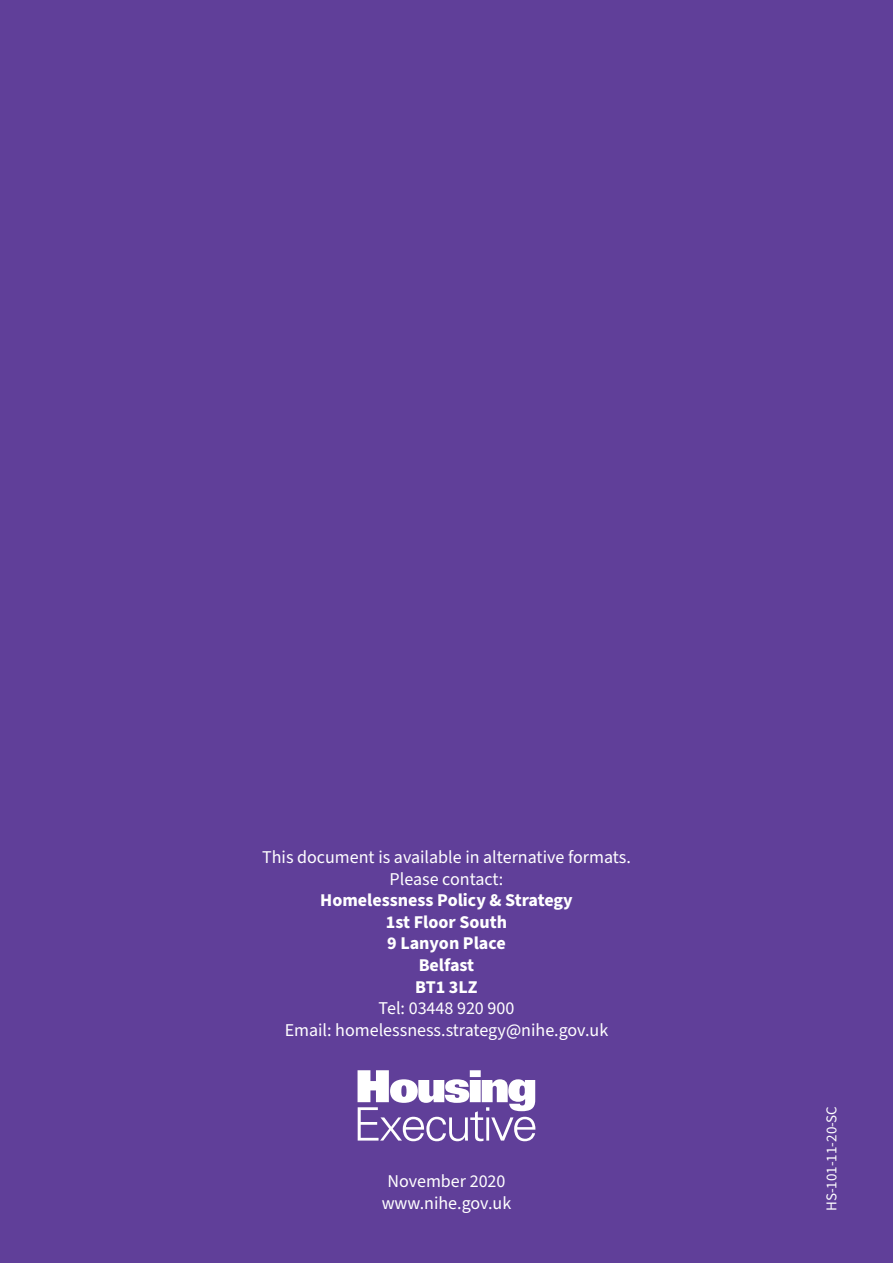
<style>
.page{position:relative;width:893px;height:1263px;background:#603f99}
.page>*{position:absolute;margin:0;border:0;box-sizing:border-box;transform-origin:0 0}
.t1{font:18px/21.6px "Source Sans Pro";color:#fff;text-align:center}
.t2{font:700 18px "Source Sans Pro";color:#fff}
.t3{font:15px "Source Sans Pro";color:#fff}
</style>
<div class="page">
<svg style="left:358px;top:1070px;width:177px;height:71px"></svg>
<p class="t1" style="left:262px;top:847px;width:370px">This document is available in alternative formats.</p>
<p class="t1" style="left:390px;top:868px;width:115px">Please contact:</p>
<p class="t2" style="left:320px;top:888px;width:254px">Homelessness Policy &amp; Strategy</p>
<p class="t2" style="left:386px;top:909px;width:123px">1st Floor South</p>
<p class="t2" style="left:387px;top:931px;width:120px">9 Lanyon Place</p>
<p class="t2" style="left:419px;top:953px;width:57px">Belfast</p>
<p class="t2" style="left:415px;top:974px;width:64px">BT1 3LZ</p>
<p class="t1" style="left:379px;top:998px;width:137px">Tel: 03448 920 900</p>
<p class="t1" style="left:285px;top:1019px;width:325px">Email: homelessness.strategy@nihe.gov.uk</p>
<p class="t1" style="left:382px;top:1171px;width:131px">November 2020 www.nihe.gov.uk</p>
<p class="t3" style="left:821px;top:1211px;width:107px;rotate:-90deg">HS-101-11-20-SC</p>
</div>
